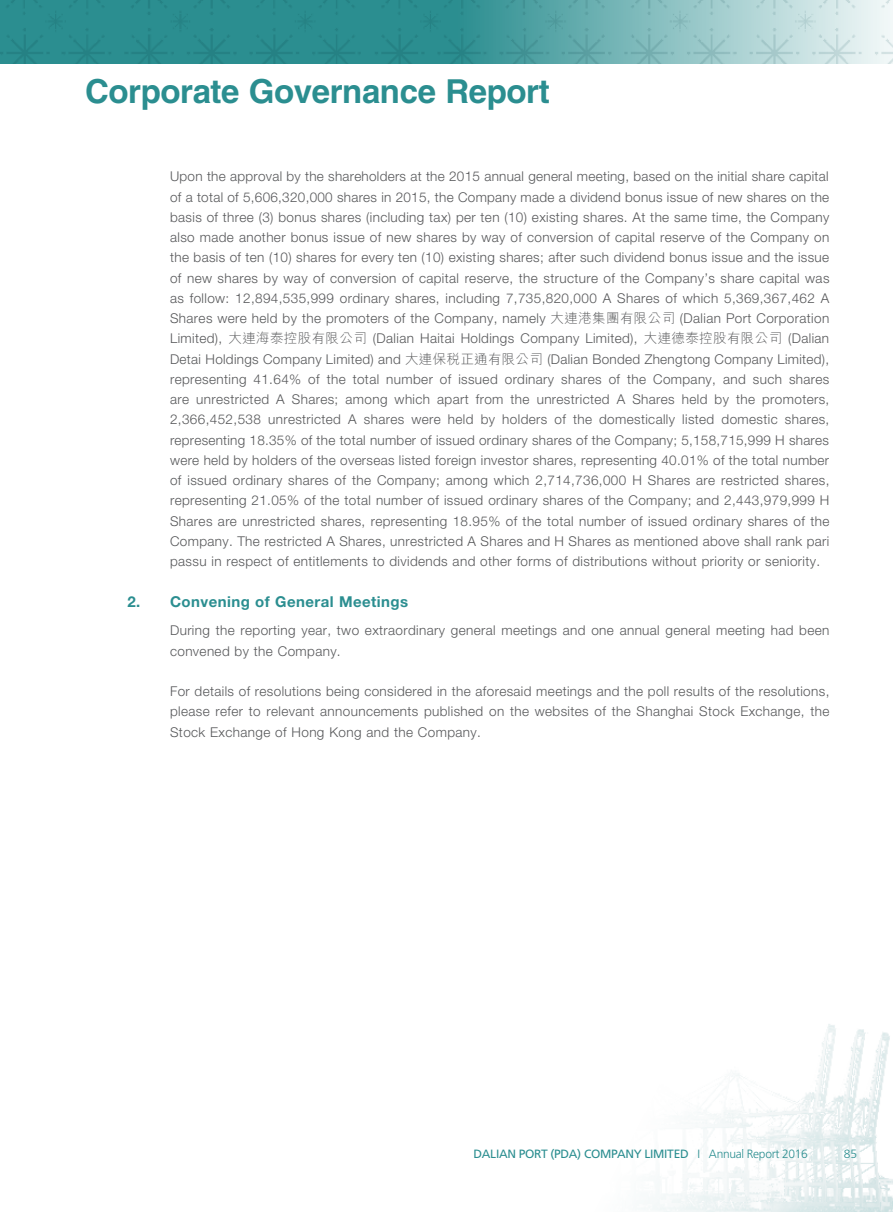
<style>
.page{position:relative;width:893px;height:1212px;background:#fff}
.page>*{position:absolute;margin:0;border:0;box-sizing:border-box;transform-origin:0 0}
.t1{font:700 33px "Helvetica LT Std";letter-spacing:-.01em;color:#2b8e90}
.t2{font:700 15px "Helvetica Neue LT Std";letter-spacing:.03em;color:#2b8e90}
.t3{font:300 13.5px/20.2px "Helvetica Neue LT Std";letter-spacing:.03em;color:#57585a;text-align:justify}
.t4{font:12px "Frutiger LT Std";letter-spacing:-.025em;color:#2b8e90}
.t5{font:300 12px "Frutiger LT Std";color:#2b8e90}
.s1{font-family:"M Hei HK"}
.s2{font-weight:300}
</style>
<div class="page">
<svg style="left:0;top:0;width:893px;height:64px;fill:#2b8e90"></svg>
<img style="left:644px;top:1024px;width:249px;height:188px">
<h1 class="t1" style="left:85px;top:71px;width:466px">Corporate Governance Report</h1>
<p class="t3" style="left:170px;top:166px;width:661px">Upon the approval by the shareholders at the 2015 annual general meeting, based on the initial share capital of a total of 5,606,320,000 shares in 2015, the Company made a dividend bonus issue of new shares on the basis of three (3) bonus shares (including tax) per ten (10) existing shares. At the same time, the Company also made another bonus issue of new shares by way of conversion of capital reserve of the Company on the basis of ten (10) shares for every ten (10) existing shares; after such dividend bonus issue and the issue of new shares by way of conversion of capital reserve, the structure of the Company’s share capital was as follow: 12,894,535,999 ordinary shares, including 7,735,820,000 A Shares of which 5,369,367,462 A Shares were held by the promoters of the Company, namely <span class="s1">大連港集團有限公司</span> (Dalian Port Corporation Limited), <span class="s1">大連海泰控股有限公司</span> (Dalian Haitai Holdings Company Limited), <span class="s1">大連德泰控股有限公司</span> (Dalian Detai Holdings Company Limited) and <span class="s1">大連保稅正通有限公司</span> (Dalian Bonded Zhengtong Company Limited), representing 41.64% of the total number of issued ordinary shares of the Company, and such shares are unrestricted A Shares; among which apart from the unrestricted A Shares held by the promoters, 2,366,452,538 unrestricted A shares were held by holders of the domestically listed domestic shares, representing 18.35% of the total number of issued ordinary shares of the Company; 5,158,715,999 H shares were held by holders of the overseas listed foreign investor shares, representing 40.01% of the total number of issued ordinary shares of the Company; among which 2,714,736,000 H Shares are restricted shares, representing 21.05% of the total number of issued ordinary shares of the Company; and 2,443,979,999 H Shares are unrestricted shares, representing 18.95% of the total number of issued ordinary shares of the Company. The restricted A Shares, unrestricted A Shares and H Shares as mentioned above shall rank pari passu in respect of entitlements to dividends and other forms of distributions without priority or seniority.</p>
<p class="t2" style="left:128px;top:592px;width:282px">2. Convening of General Meetings</p>
<p class="t3" style="left:170px;top:620px;width:661px">During the reporting year, two extraordinary general meetings and one annual general meeting had been convened by the Company.</p>
<p class="t3" style="left:170px;top:681px;width:661px">For details of resolutions being considered in the aforesaid meetings and the poll results of the resolutions, please refer to relevant announcements published on the websites of the Shanghai Stock Exchange, the Stock Exchange of Hong Kong and the Company.</p>
<p class="t4" style="left:474px;top:1147px;width:336px">DALIAN PORT (PDA) COMPANY LIMITED <span class="s2">I Annual Report 2016</span></p>
<p class="t5" style="left:844px;top:1147px;width:15px">85</p>
</div>
